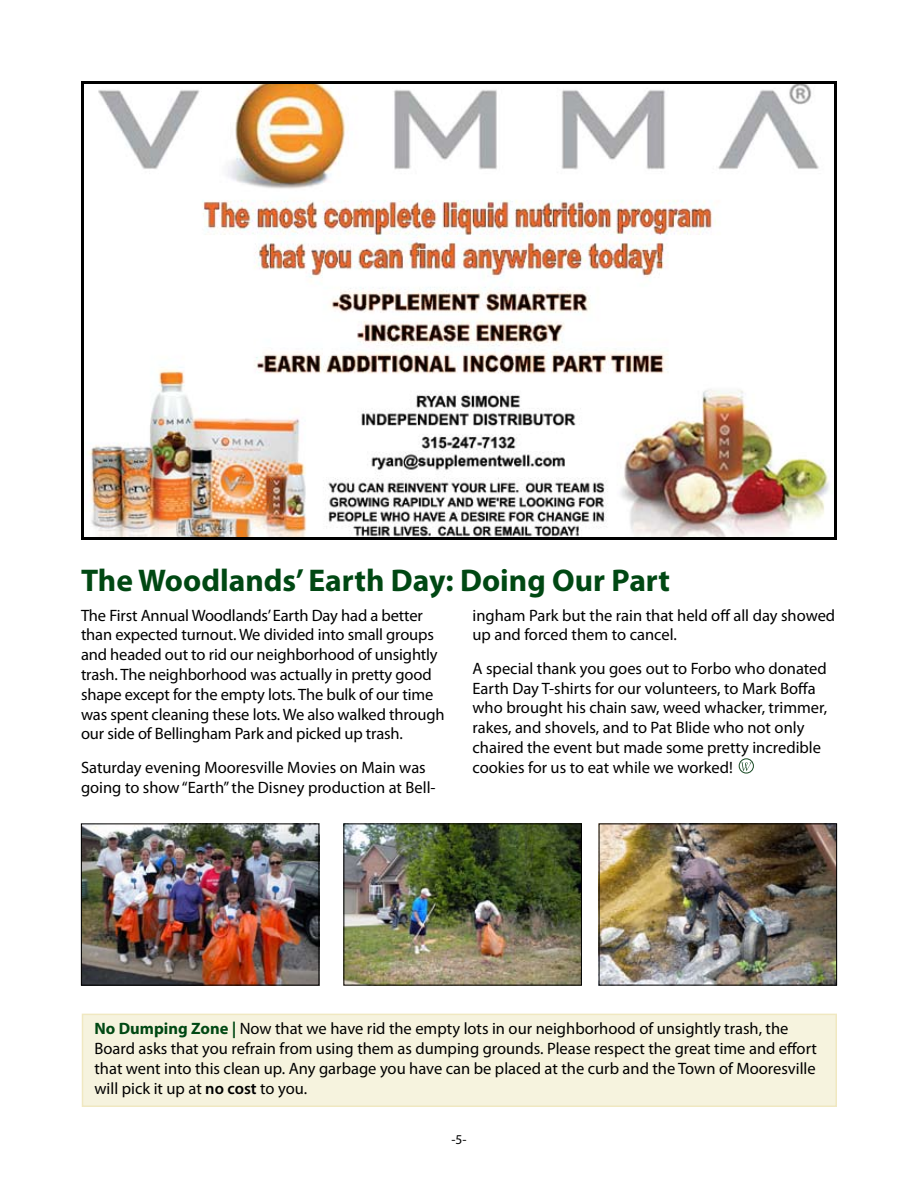
<style>
.page{position:relative;width:918px;height:1188px;background:#fff}
.page>*{position:absolute;margin:0;border:0;box-sizing:border-box;transform-origin:0 0}
.t1{font:700 31.5px "Myriad Pro";color:#004813}
.t2{font:16.5px/19.8px "Myriad Pro";color:#000}
.t3{font:13.5px "Myriad Pro";color:#000}
.s1{font-weight:700;color:#004813}
.s2{font-weight:600}
</style>
<div class="page">
<img style="left:88px;top:85px;width:741px;height:451px">
<div style="left:81px;top:81px;width:756px;height:459px;border:3px solid #000"></div>
<div style="left:82px;top:1014px;width:755px;height:93px;background:#f6f3de;border:2px solid #f0e8c1"></div>
<img style="left:83px;top:826px;width:234px;height:158px">
<div style="left:81px;top:824px;width:238px;height:162px;border:1px solid #000"></div>
<img style="left:346px;top:826px;width:234px;height:158px">
<div style="left:344px;top:824px;width:238px;height:162px;border:1px solid #000"></div>
<img style="left:601px;top:826px;width:234px;height:158px">
<div style="left:599px;top:824px;width:238px;height:162px;border:1px solid #000"></div>
<div style="left:739px;top:758px;width:15px;height:15px;border:1px solid #164822;border-radius:50%"></div>
<svg style="left:741px;top:762px;width:11px;height:9px"></svg>
<h1 class="t1" style="left:81px;top:560px;width:591px">The Woodlands’ Earth Day: Doing Our Part</h1>
<p class="t2" style="left:472px;top:605px;width:364px">ingham Park but the rain that held off all day showed up and forced them to cancel.</p>
<p class="t2" style="left:472px;top:658px;width:356px">A special thank you goes out to Forbo who donated Earth Day T-shirts for our volunteers, to Mark Boffa who brought his chain saw, weed whacker, trimmer, rakes, and shovels, and to Pat Blide who not only chaired the event but made some pretty incredible cookies for us to eat while we worked!</p>
<p class="t2" style="left:81px;top:605px;width:365px">The First Annual Woodlands’ Earth Day had a better than expected turnout. We divided into small groups and headed out to rid our neighborhood of unsightly trash. The neighborhood was actually in pretty good shape except for the empty lots. The bulk of our time was spent cleaning these lots. We also walked through our side of Bellingham Park and picked up trash.</p>
<p class="t2" style="left:81px;top:757px;width:356px">Saturday evening Mooresville Movies on Main was going to show “Earth” the Disney production at Bell-</p>
<p class="t2" style="left:95px;top:1019px;width:724px"><span class="s1">No Dumping Zone |</span> Now that we have rid the empty lots in our neighborhood of unsightly trash, the Board asks that you refrain from using them as dumping grounds. Please respect the great time and effort that went into this clean up. Any garbage you have can be placed at the curb and the Town of Mooresville will pick it up at <span class="s2">no cost</span> to you.</p>
<p class="t3" style="left:451px;top:1131px;width:17px">-5-</p>
</div>
